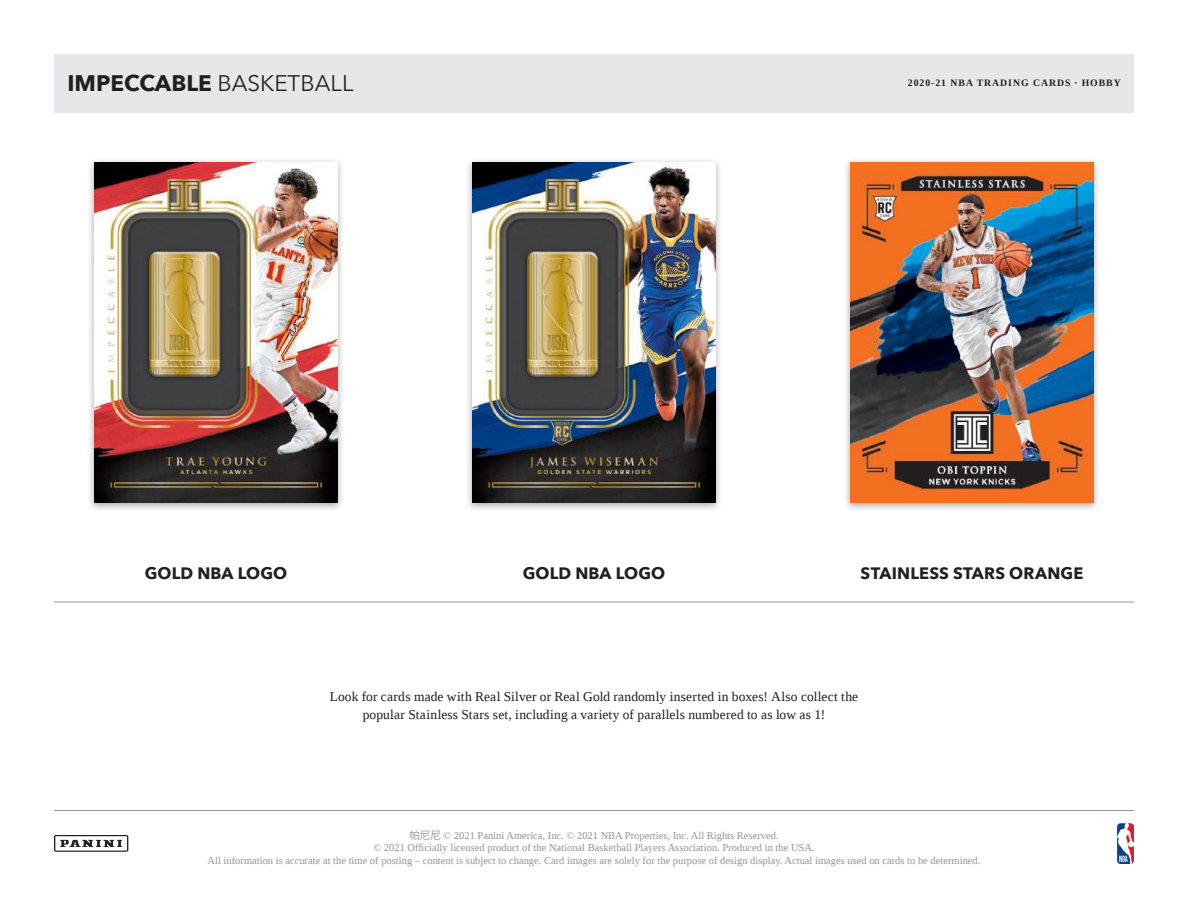
<style>
.page{position:relative;width:1188px;height:918px;background:#fff}
.page>*{position:absolute;margin:0;border:0;box-sizing:border-box;transform-origin:0 0}
.t1{font:700 22.5px "Avenir Next";color:#231f20}
.t2{font:700 16.5px "Avenir Next";letter-spacing:.005em;color:#231f20}
.t3{font:13.5px/18px "Liberation Serif";letter-spacing:.01em;color:#231f20;text-align:center}
.t4{font:10.5px/12.6px "Liberation Serif";color:#939598;text-align:center}
.t5{font:700 9.75px "Liberation Serif";letter-spacing:.1em;color:#231f20}
.s1{font-weight:400}
.s2{font-family:"Koz Go Pr 6 N"}
</style>
<div class="page">
<hr style="left:54px;top:602px;width:1080px;height:1px;background:#939598">
<div style="left:87px;top:158px;width:258px;height:355px;background:#231f20;opacity:.4"></div>
<img style="left:94px;top:163px;width:244px;height:340px">
<div style="left:465px;top:158px;width:258px;height:355px;background:#231f20;opacity:.4"></div>
<img style="left:472px;top:163px;width:244px;height:340px">
<div style="left:843px;top:158px;width:258px;height:355px;background:#231f20;opacity:.4"></div>
<img style="left:850px;top:163px;width:244px;height:340px">
<svg style="left:1117px;top:823px;width:17px;height:41px"></svg>
<hr style="left:54px;top:810px;width:1080px;height:1px;background:#939598">
<svg style="left:54px;top:835px;width:74px;height:17px"></svg>
<div style="left:54px;top:54px;width:1080px;height:58px;background:#e6e7e9"></div>
<p class="t1" style="left:68px;top:64px;width:287px">IMPECCABLE <span class="s1">BASKETBALL</span></p>
<p class="t5" style="left:908px;top:77px;width:215px">2020-21 NBA TRADING CARDS · HOBBY</p>
<p class="t2" style="left:145px;top:559px;width:144px">GOLD NBA LOGO</p>
<p class="t2" style="left:523px;top:559px;width:144px">GOLD NBA LOGO</p>
<p class="t2" style="left:861px;top:559px;width:224px">STAINLESS STARS ORANGE</p>
<p class="t3" style="left:330px;top:687px;width:530px">Look for cards made with Real Silver or Real Gold randomly inserted in boxes! Also collect the popular Stainless Stars set, including a variety of parallels numbered to as low as 1!</p>
<p class="t4" style="left:208px;top:829px;width:774px"><span class="s2">帕尼尼</span> © 2021 Panini America, Inc. © 2021 NBA Properties, Inc. All Rights Reserved.<br>© 2021 Officially licensed product of the National Basketball Players Association. Produced in the USA.<br>All information is accurate at the time of posting – content is subject to change. Card images are solely for the purpose of design display. Actual images used on cards to be determined.</p>
</div>
